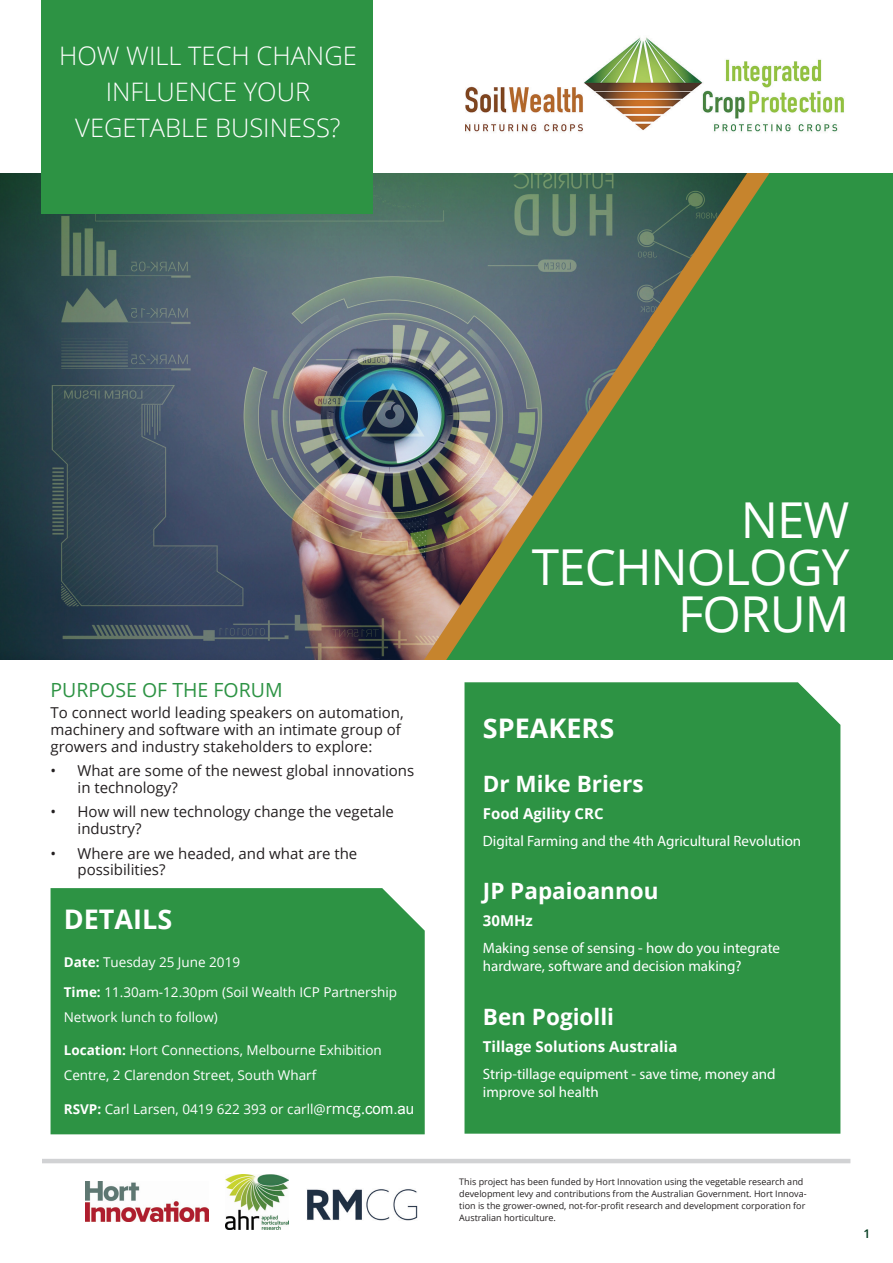
<style>
.page{position:relative;width:893px;height:1263px;background:#fff}
.page>*{position:absolute;margin:0;border:0;box-sizing:border-box;transform-origin:0 0}
.t1{font:49.5px/46.5px "Open Sans";letter-spacing:-.02em;color:#fff;text-align:right}
.KEY_MESSAGES_BODY{font:700 27px "Open Sans";color:#fff}
.SUBHEAD{font:700 27px "Open Sans";color:#fff}
.MONTH___YEAR{font:300 25.5px/36px "Open Sans";color:#fff;text-align:center}
.KEY_MESSAGES_BODY-2{font:700 22.5px "Open Sans";color:#fff}
.SUBHEAD-2{font:19.5px "Open Sans";color:#2d9344}
.BODY_COPY{font:15px/16.8px "Open Sans";color:#231f20}
.KEY_MESSAGES_BODY-3{font:15px/18.3px "Myriad Pro";color:#fff}
.KEY_MESSAGES_BODY-4{font:700 15px "Open Sans";color:#fff}
.BODY_COPY-2{font:13.5px/25.2px "Open Sans";color:#fff}
.SUBHEAD-3{font:13.5px "Open Sans";color:#fff}
.FOLIO{font:600 12px "Open Sans";color:#003a1d}
.DISCLAIMER{font:9px/12px "Open Sans";color:#231f20}
.s1{font-weight:700}
.s2{font-size:15px}
.s3{font-family:"Arial";font-size:15px}
</style>
<div class="page">
<hr style="left:42px;top:1159px;width:808px;height:4px;background:#d1d2d4">
<img style="left:0;top:173px;width:414px;height:487px">
<svg style="left:414px;top:173px;width:479px;height:487px;background:#37894f"></svg>
<svg style="left:645px;top:173px;width:139px;height:177px;background:#467e45"></svg>
<img style="left:380px;top:313px;width:282px;height:347px">
<img style="left:465px;top:37px;width:379px;height:95px">
<div style="left:51px;top:888px;width:374px;height:246px;background:#2d9344"></div>
<div style="left:41px;top:0;width:332px;height:214px;background:#2d9344"></div>
<img style="left:307px;top:1189px;width:111px;height:31px">
<img style="left:86px;top:1182px;width:123px;height:39px">
<img style="left:226px;top:1175px;width:62px;height:54px">
<div style="left:464px;top:682px;width:376px;height:452px;background:#2d9344"></div>
<p class="MONTH___YEAR" style="left:59px;top:37px;width:299px">HOW WILL TECH CHANGE<br>INFLUENCE YOUR<br>VEGETABLE BUSINESS?</p>
<p class="SUBHEAD-2" style="left:51px;top:677px;width:234px">PURPOSE OF THE FORUM</p>
<p class="BODY_COPY" style="left:51px;top:704px;width:355px">To connect world leading speakers on automation, machinery and software with an intimate group of growers and industry stakeholders to explore:</p>
<p class="BODY_COPY" style="left:78px;top:762px;width:338px;text-indent:-27px">• What are some of the newest global innovations in technology?</p>
<p class="BODY_COPY" style="left:78px;top:803px;width:318px;text-indent:-27px">• How will new technology change the vegetale industry?</p>
<p class="BODY_COPY" style="left:78px;top:844px;width:281px;text-indent:-27px">• Where are we headed, and what are the possibilities?</p>
<p class="SUBHEAD" style="left:64px;top:900px;width:110px">DETAILS</p>
<p class="SUBHEAD-3" style="left:64px;top:953px;width:178px"><span class="s1">Date:</span> Tuesday 25 June 2019</p>
<p class="BODY_COPY-2" style="left:64px;top:979px;width:335px"><span class="s1">Time:</span> 11.30am-12.30pm (Soil Wealth ICP Partnership<br>Network lunch to follow)</p>
<p class="BODY_COPY-2" style="left:64px;top:1037px;width:320px"><span class="s1">Location:</span> Hort Connections, Melbourne Exhibition<br>Centre, 2 Clarendon Street, South Wharf</p>
<p class="BODY_COPY-2" style="left:64px;top:1096px;width:352px"><span class="s1">RSVP:</span> Carl Larsen, 0419 622 393 or carll@<span class="s2">rmcg.</span><span class="s3">com.au</span></p>
<p class="t1" style="left:532px;top:496px;width:319px">NEW<br>TECHNOLOGY<br>FORUM</p>
<p class="KEY_MESSAGES_BODY" style="left:483px;top:709px;width:133px">SPEAKERS</p>
<p class="KEY_MESSAGES_BODY-2" style="left:483px;top:768px;width:162px">Dr Mike Briers</p>
<p class="KEY_MESSAGES_BODY-4" style="left:483px;top:803px;width:122px">Food Agility CRC</p>
<p class="KEY_MESSAGES_BODY-3" style="left:483px;top:831px;width:320px">Digital Farming and the 4th Agricultural Revolution</p>
<p class="KEY_MESSAGES_BODY-2" style="left:483px;top:875px;width:177px">JP Papaioannou</p>
<p class="KEY_MESSAGES_BODY-4" style="left:483px;top:910px;width:52px">30MHz</p>
<p class="KEY_MESSAGES_BODY-3" style="left:483px;top:938px;width:299px">Making sense of sensing - how do you integrate hardware, software and decision making?</p>
<p class="KEY_MESSAGES_BODY-2" style="left:483px;top:1001px;width:133px">Ben Pogiolli</p>
<p class="KEY_MESSAGES_BODY-4" style="left:483px;top:1036px;width:196px">Tillage Solutions Australia</p>
<p class="KEY_MESSAGES_BODY-3" style="left:483px;top:1064px;width:294px">Strip-tillage equipment - save time, money and improve sol health</p>
<p class="DISCLAIMER" style="left:459px;top:1175px;width:349px">This project has been funded by Hort Innovation using the vegetable research and development levy and contributions from the Australian Government. Hort Innova&shy;tion is the grower-owned, not-for-profit research and development corporation for Australian horticulture.</p>
<p class="FOLIO" style="left:863px;top:1225px;width:8px">1</p>
</div>
